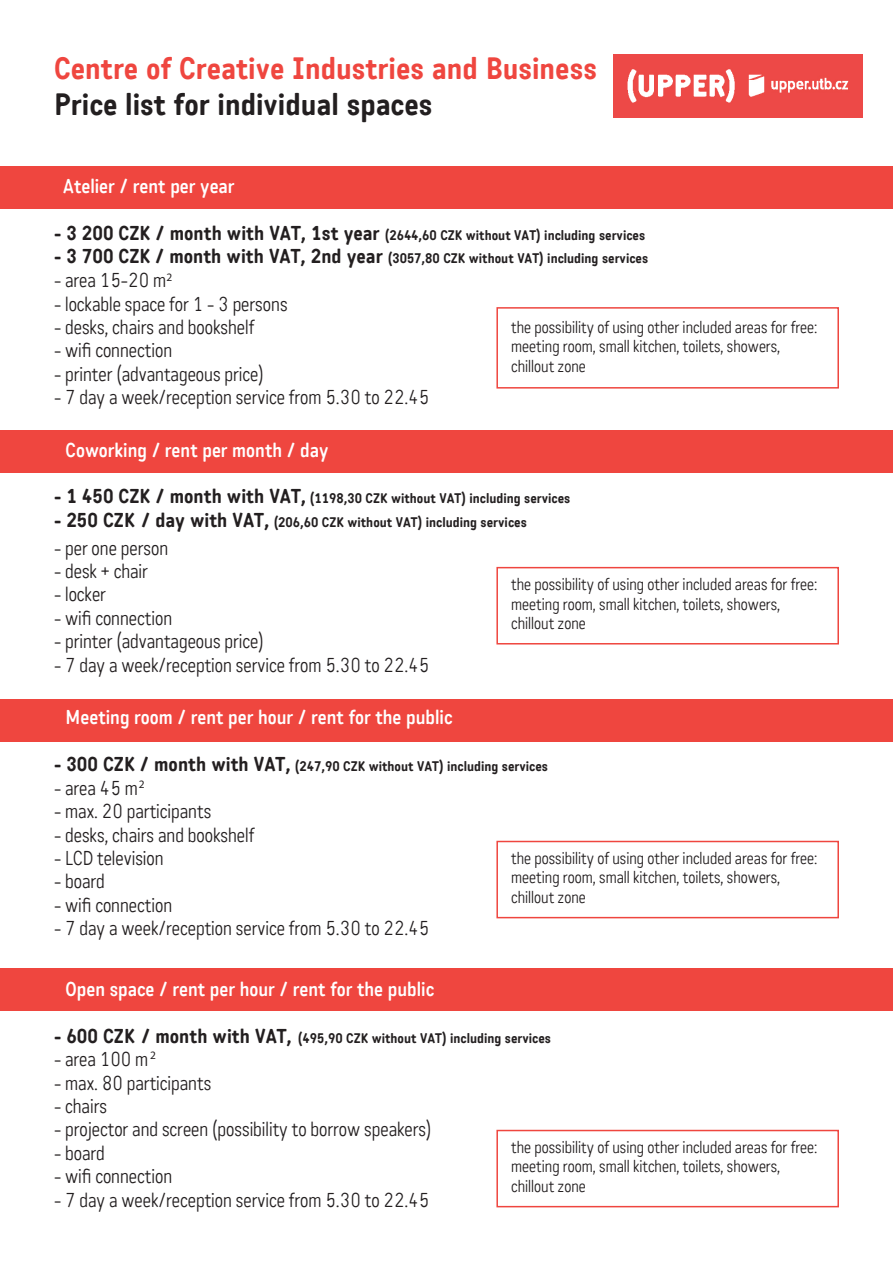
<style>
.page{position:relative;width:893px;height:1263px;background:#fff}
.page>*{position:absolute;margin:0;border:0;box-sizing:border-box;transform-origin:0 0}
.t1{font:700 30px "Katarine";color:#ef463f}
.t2{font:700 30px "Katarine";color:#231f20}
.t3{font:300 19.5px "Katarine";color:#231f20}
.t4{font:600 19.5px "Katarine";color:#fff}
.t5{font:300 16.5px/19.8px "Katarine";color:#231f20}
.t6{font:700 13.5px "Katarine";color:#231f20}
.t7{font:11.4px "Myriad Pro";color:#231f20}
.s1{font-size:19.5px}
</style>
<div class="page">
<div style="left:0;top:166px;width:893px;height:42px;background:#ef463f"></div>
<div style="left:496px;top:567px;width:343px;height:77px;border:2px solid #ef463f"></div>
<div style="left:0;top:430px;width:893px;height:43px;background:#ef463f"></div>
<div style="left:0;top:699px;width:893px;height:42px;background:#ef463f"></div>
<div style="left:0;top:968px;width:893px;height:43px;background:#ef463f"></div>
<img style="left:613px;top:54px;width:250px;height:63px">
<div style="left:496px;top:841px;width:343px;height:77px;border:2px solid #ef463f"></div>
<div style="left:496px;top:1130px;width:343px;height:77px;border:2px solid #ef463f"></div>
<div style="left:496px;top:307px;width:343px;height:82px;border:2px solid #ef463f"></div>
<h1 class="t1" style="left:54px;top:50px;width:545px">Centre of Creative Industries and Business</h1>
<h1 class="t2" style="left:54px;top:86px;width:380px">Price list for individual spaces</h1>
<p class="t4" style="left:63px;top:174px;width:173px">Atelier / rent per year</p>
<p class="t6" style="left:54px;top:227px;width:593px"><span class="s1">- 3 200 CZK / month with VAT, 1st year</span> (2644,60 CZK without VAT) including services</p>
<p class="t6" style="left:54px;top:250px;width:596px"><span class="s1">- 3 700 CZK / month with VAT, 2nd year</span> (3057,80 CZK without VAT) including services</p>
<p class="t3" style="left:54px;top:269px;width:120px">- area 15-20 m<sup>2</sup></p>
<p class="t3" style="left:54px;top:292px;width:235px">- lockable space for 1 - 3 persons</p>
<p class="t3" style="left:54px;top:316px;width:202px">- desks, chairs and bookshelf</p>
<p class="t3" style="left:54px;top:339px;width:120px">- wifi connection</p>
<p class="t3" style="left:54px;top:362px;width:211px">- printer (advantageous price)</p>
<p class="t3" style="left:54px;top:386px;width:377px">- 7 day a week/reception service from 5.30 to 22.45</p>
<p class="t4" style="left:66px;top:438px;width:264px">Coworking / rent per month / day</p>
<p class="t6" style="left:54px;top:490px;width:518px"><span class="s1">- 1 450 CZK / month with VAT,</span> (1198,30 CZK without VAT) including services</p>
<p class="t6" style="left:54px;top:513px;width:474px"><span class="s1">- 250 CZK / day with VAT,</span> (206,60 CZK without VAT) including services</p>
<p class="t3" style="left:54px;top:536px;width:116px">- per one person</p>
<p class="t3" style="left:54px;top:559px;width:95px">- desk + chair</p>
<p class="t3" style="left:54px;top:583px;width:54px">- locker</p>
<p class="t3" style="left:54px;top:606px;width:120px">- wifi connection</p>
<p class="t3" style="left:54px;top:630px;width:211px">- printer (advantageous price)</p>
<p class="t3" style="left:54px;top:653px;width:377px">- 7 day a week/reception service from 5.30 to 22.45</p>
<p class="t4" style="left:66px;top:706px;width:388px">Meeting room / rent per hour / rent for the public</p>
<p class="t6" style="left:54px;top:758px;width:496px"><span class="s1">- 300 CZK / month with VAT,</span> (247,90 CZK without VAT) including services</p>
<p class="t3" style="left:54px;top:776px;width:85px">- area 45 m</p>
<p class="t3" style="left:54px;top:800px;width:159px">- max. 20 participants</p>
<p class="t3" style="left:54px;top:823px;width:202px">- desks, chairs and bookshelf</p>
<p class="t3" style="left:54px;top:846px;width:111px">- LCD television</p>
<p class="t3" style="left:54px;top:870px;width:52px">- board</p>
<p class="t3" style="left:54px;top:893px;width:120px">- wifi connection</p>
<p class="t3" style="left:54px;top:917px;width:377px">- 7 day a week/reception service from 5.30 to 22.45</p>
<p class="t5" style="left:511px;top:317px;width:308px">the possibility of using other included areas for free: meeting room, small kitchen, toilets, showers, chillout zone</p>
<p class="t5" style="left:511px;top:574px;width:308px">the possibility of using other included areas for free: meeting room, small kitchen, toilets, showers, chillout zone</p>
<p class="t7" style="left:139px;top:777px;width:7px">2</p>
<p class="t5" style="left:511px;top:848px;width:308px">the possibility of using other included areas for free: meeting room, small kitchen, toilets, showers, chillout zone</p>
<p class="t4" style="left:66px;top:977px;width:370px">Open space / rent per hour / rent for the public</p>
<p class="t6" style="left:54px;top:1029px;width:499px"><span class="s1">- 600 CZK / month with VAT,</span> (495,90 CZK without VAT) including services</p>
<p class="t3" style="left:54px;top:1048px;width:96px">- area 100 m</p>
<p class="t3" style="left:54px;top:1071px;width:159px">- max. 80 participants</p>
<p class="t3" style="left:54px;top:1094px;width:55px">- chairs</p>
<p class="t3" style="left:54px;top:1118px;width:379px">- projector and screen (possibility to borrow speakers)</p>
<p class="t3" style="left:54px;top:1141px;width:52px">- board</p>
<p class="t3" style="left:54px;top:1165px;width:120px">- wifi connection</p>
<p class="t3" style="left:54px;top:1188px;width:377px">- 7 day a week/reception service from 5.30 to 22.45</p>
<p class="t7" style="left:150px;top:1048px;width:7px">2</p>
<p class="t5" style="left:511px;top:1137px;width:308px">the possibility of using other included areas for free: meeting room, small kitchen, toilets, showers, chillout zone</p>
</div>
